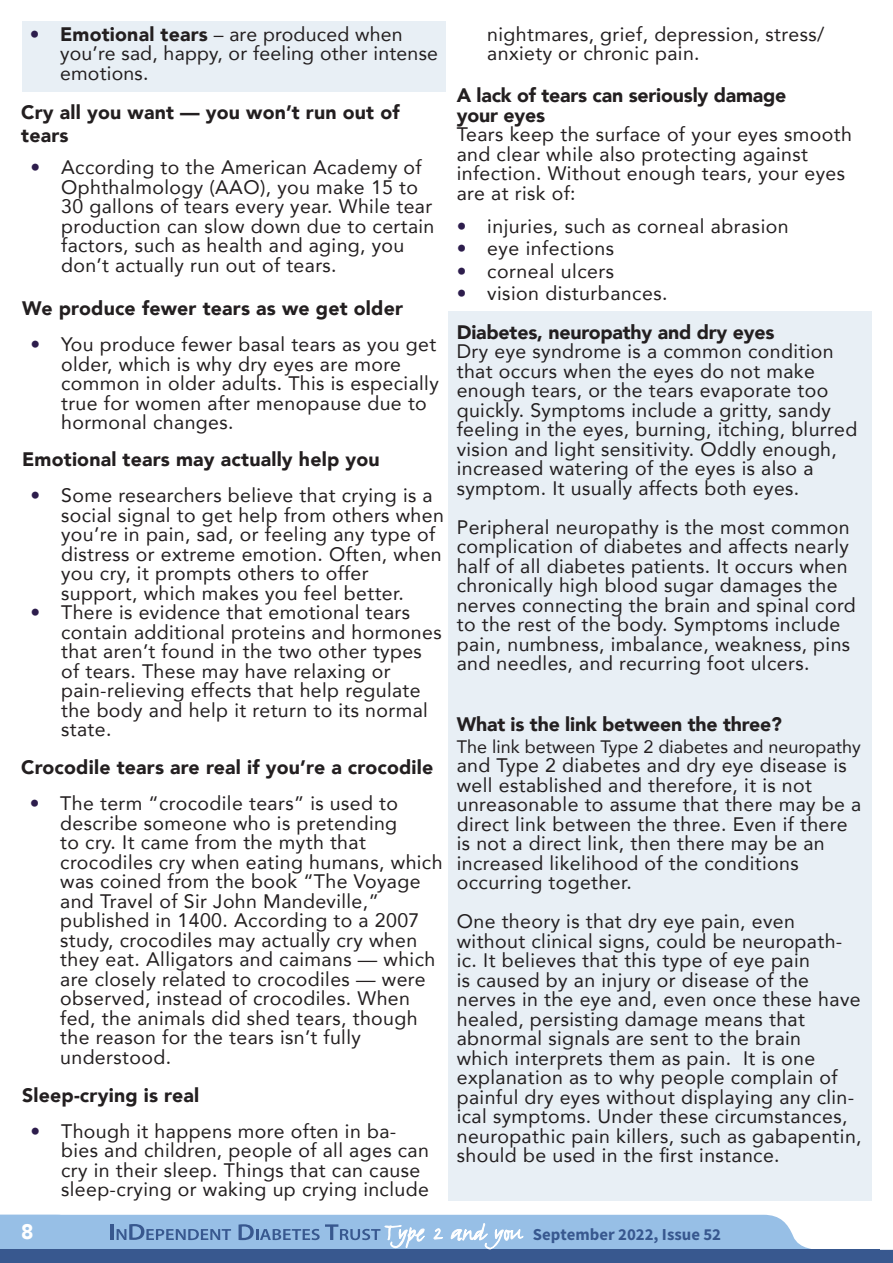
<style>
.page{position:relative;width:893px;height:1263px;background:#fff}
.page>*{position:absolute;margin:0;border:0;box-sizing:border-box;transform-origin:0 0}
.t1{font:900 21px "Avenir";color:#fff}
.t2{font:19.5px/19.5px "Avenir";letter-spacing:.02em;color:#231f20}
.t3{font:900 19.5px/22.5px "Avenir";letter-spacing:.01em;color:#231f20}
.t4{font:900 19.5px "Avenir";letter-spacing:-.01em;color:#231f20}
.t5{font:19.5px "Avenir";color:#2d1d4c}
.t6{font:18px "Avenir";color:#231f20}
.t7{font:700 16.8px "Source Sans Pro";color:#38588f}
.s1{font-weight:900}
</style>
<div class="page">
<svg style="left:879px;top:1250px;width:14px;height:13px"></svg>
<div style="left:0;top:1249px;width:879px;height:14px;background:#38588f"></div>
<svg style="left:0;top:1215px;width:811px;height:35px;background:#95bae0"></svg>
<div style="left:448px;top:311px;width:424px;height:889px;background:#e8eff5"></div>
<div style="left:22px;top:21px;width:424px;height:70px;background:#e8eff5"></div>
<p class="t5" style="left:30px;top:18px;width:11px">•</p>
<p class="t2" style="left:60px;top:24px;width:344px"><span class="s1">Emotional tears</span> – are produced when</p>
<p class="t2" style="left:60px;top:43px;width:379px">you’re sad, happy, or feeling other intense</p>
<p class="t2" style="left:60px;top:63px;width:90px">emotions.</p>
<p class="t3" style="left:21px;top:101px;width:380px">Cry all you want — you won’t run out of tears</p>
<p class="t2" style="left:61px;top:157px;width:375px">According to the American Academy of Ophthalmology (AAO), you make 15 to 30 gallons of tears every year. While tear production can slow down due to certain factors, such as health and aging, you don’t actually run out of tears.</p>
<p class="t5" style="left:31px;top:152px;width:11px">•</p>
<p class="t3" style="left:22px;top:296px;width:382px">We produce fewer tears as we get older</p>
<p class="t2" style="left:61px;top:334px;width:379px">You produce fewer basal tears as you get older, which is why dry eyes are more common in older adults. This is especially true for women after menopause due to hormonal changes.</p>
<p class="t5" style="left:31px;top:329px;width:11px">•</p>
<p class="t3" style="left:22px;top:447px;width:359px">Emotional tears may actually help you</p>
<p class="t2" style="left:61px;top:485px;width:384px">Some researchers believe that crying is a social signal to get help from others when you’re in pain, sad, or feeling any type of distress or extreme emotion. Often, when you cry, it prompts others to offer</p>
<p class="t2" style="left:61px;top:583px;width:344px">support, which makes you feel better.</p>
<p class="t2" style="left:61px;top:602px;width:382px">There is evidence that emotional tears contain additional proteins and hormones that aren’t found in the two other types</p>
<p class="t2" style="left:61px;top:661px;width:368px">of tears. These may have relaxing or pain-relieving effects that help regulate the body and help it return to its normal state.</p>
<p class="t5" style="left:31px;top:480px;width:11px">•</p>
<p class="t5" style="left:31px;top:597px;width:11px">•</p>
<p class="t3" style="left:21px;top:756px;width:414px">Crocodile tears are real if you’re a crocodile</p>
<p class="t2" style="left:60px;top:793px;width:339px">The term “crocodile tears” is used to</p>
<p class="t2" style="left:60px;top:813px;width:338px">describe someone who is pretending</p>
<p class="t2" style="left:60px;top:832px;width:307px">to cry. It came from the myth that</p>
<p class="t2" style="left:60px;top:852px;width:384px">crocodiles cry when eating humans, which was coined from the book “The Voyage and Travel of Sir John Mandeville,”</p>
<p class="t2" style="left:60px;top:910px;width:377px">published in 1400. According to a 2007 study, crocodiles may actually cry when they eat. Alligators and caimans — which are closely related to crocodiles — were observed, instead of crocodiles. When fed, the animals did shed tears, though the reason for the tears isn’t fully</p>
<p class="t2" style="left:60px;top:1047px;width:112px">understood.</p>
<p class="t5" style="left:30px;top:788px;width:11px">•</p>
<p class="t3" style="left:22px;top:1083px;width:179px">Sleep-crying is real</p>
<p class="t2" style="left:61px;top:1121px;width:369px">Though it happens more often in ba&shy;bies and children, people of all ages can cry in their sleep. Things that can cause sleep-crying or waking up crying include</p>
<p class="t5" style="left:31px;top:1115px;width:11px">•</p>
<p class="t2" style="left:487px;top:24px;width:339px">nightmares, grief, depression, stress/</p>
<p class="t2" style="left:487px;top:43px;width:214px">anxiety or chronic pain.</p>
<p class="t4" style="left:457px;top:79px;width:331px">A lack of tears can seriously damage</p>
<p class="t4" style="left:457px;top:98px;width:90px">your eyes</p>
<p class="t2" style="left:457px;top:124px;width:397px">Tears keep the surface of your eyes smooth and clear while also protecting against</p>
<p class="t2" style="left:457px;top:163px;width:390px">infection. Without enough tears, your eyes are at risk of:</p>
<p class="t2" style="left:487px;top:215px;width:303px">injuries, such as corneal abrasion</p>
<p class="t2" style="left:487px;top:238px;width:129px">eye infections</p>
<p class="t2" style="left:487px;top:261px;width:129px">corneal ulcers</p>
<p class="t2" style="left:487px;top:283px;width:182px">vision disturbances.</p>
<p class="t5" style="left:457px;top:210px;width:11px">•</p>
<p class="t5" style="left:457px;top:233px;width:11px">•</p>
<p class="t5" style="left:457px;top:255px;width:11px">•</p>
<p class="t5" style="left:457px;top:278px;width:11px">•</p>
<p class="t4" style="left:457px;top:315px;width:319px">Diabetes, neuropathy and dry eyes</p>
<p class="t2" style="left:457px;top:341px;width:402px">Dry eye syndrome is a common condition that occurs when the eyes do not make enough tears, or the tears evaporate too quickly. Symptoms include a gritty, sandy feeling in the eyes, burning, itching, blurred vision and light sensitivity. Oddly enough, increased watering of the eyes is also a symptom. It usually affects both eyes.</p>
<p class="t2" style="left:457px;top:517px;width:401px">Peripheral neuropathy is the most common complication of diabetes and affects nearly half of all diabetes patients. It occurs when chronically high blood sugar damages the nerves connecting the brain and spinal cord to the rest of the body. Symptoms include pain, numbness, imbalance, weakness, pins and needles, and recurring foot ulcers.</p>
<p class="t4" style="left:457px;top:707px;width:327px">What is the link between the three?</p>
<p class="t6" style="left:457px;top:732px;width:405px">The link between Type 2 diabetes and neuropathy</p>
<p class="t2" style="left:457px;top:755px;width:391px">and Type 2 diabetes and dry eye disease is well established and therefore, it is not</p>
<p class="t2" style="left:457px;top:794px;width:406px">unreasonable to assume that there may be a direct link between the three. Even if there is not a direct link, then there may be an</p>
<p class="t2" style="left:457px;top:852px;width:343px">increased likelihood of the conditions</p>
<p class="t2" style="left:457px;top:872px;width:177px">occurring together.</p>
<p class="t2" style="left:457px;top:911px;width:340px">One theory is that dry eye pain, even</p>
<p class="t2" style="left:457px;top:930px;width:405px">without clinical signs, could be neuropath&shy;ic. It believes that this type of eye pain<br>is caused by an injury or disease of the nerves in the eye and, even once these have healed, persisting damage means that</p>
<p class="t2" style="left:457px;top:1028px;width:346px">abnormal signals are sent to the brain</p>
<p class="t2" style="left:457px;top:1047px;width:406px">which interprets them as pain. It is one explanation as to why people complain of painful dry eyes without displaying any clin&shy;ical symptoms. Under these circumstances, neuropathic pain killers, such as gabapentin, should be used in the first instance.</p>
<p class="t1" style="left:21px;top:1214px;width:14px">8</p>
<p class="t7" style="left:533px;top:1223px;width:190px">September 2022, Issue 52</p>
</div>
